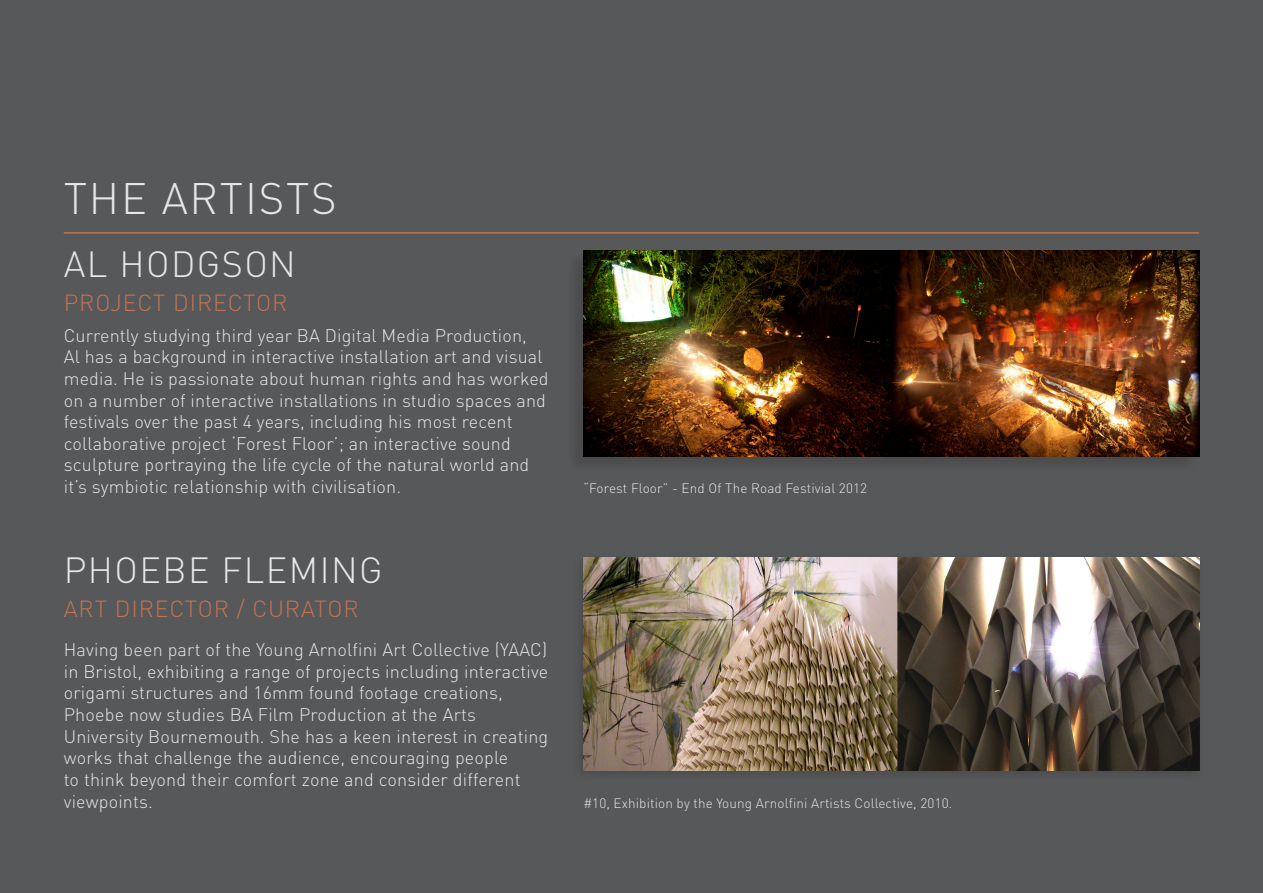
<style>
.page{position:relative;width:1263px;height:893px;background:#57585a}
.page>*{position:absolute;margin:0;border:0;box-sizing:border-box;transform-origin:0 0}
.PAGE_TITLES{font:300 43.5px "DIN";letter-spacing:.04em;color:#e6e7e9}
.PAGE_TITLES-2{font:300 36px "DIN";letter-spacing:.04em;color:#e6e7e9}
.PAGE_TITLES-3{font:300 23.1px "DIN";letter-spacing:.04em;color:#c27352}
.BODY{font:300 18px/21.6px "DIN";letter-spacing:.01em;color:#e6e7e9}
.BODY-2{font:300 13.5px "DIN";letter-spacing:.01em;color:#e6e7e9}
</style>
<div class="page">
<hr style="left:64px;top:232px;width:1135px;height:2px;background:#c27352">
<div style="left:566px;top:251px;width:632px;height:222px;background:#505152"></div>
<img style="left:583px;top:251px;width:616px;height:205px">
<div style="left:572px;top:552px;width:632px;height:229px;background:#231f20;opacity:.25"></div>
<img style="left:583px;top:557px;width:616px;height:213px">
<p class="PAGE_TITLES" style="left:64px;top:171px;width:275px">THE ARTISTS</p>
<p class="PAGE_TITLES-2" style="left:64px;top:241px;width:234px">AL HODGSON</p>
<p class="PAGE_TITLES-3" style="left:64px;top:289px;width:225px">PROJECT DIRECTOR</p>
<p class="BODY" style="left:64px;top:324px;width:486px">Currently studying third year BA Digital Media Production,<br>Al has a background in interactive installation art and visual media. He is passionate about human rights and has worked on a number of interactive installations in studio spaces and festivals over the past 4 years, including his most recent collaborative project ‘Forest Floor’; an interactive sound sculpture portraying the life cycle of the natural world and it’s symbiotic relationship with civilisation.</p>
<p class="PAGE_TITLES-2" style="left:64px;top:548px;width:320px">PHOEBE FLEMING</p>
<p class="PAGE_TITLES-3" style="left:64px;top:595px;width:296px">ART DIRECTOR / CURATOR</p>
<p class="BODY" style="left:64px;top:639px;width:486px">Having been part of the Young Arnolfini Art Collective (YAAC) in Bristol, exhibiting a range of projects including interactive origami structures and 16mm found footage creations, Phoebe now studies BA Film Production at the Arts University Bournemouth. She has a keen interest in creating works that challenge the audience, encouraging people<br>to think beyond their comfort zone and consider different viewpoints.</p>
<p class="BODY-2" style="left:583px;top:480px;width:285px">“Forest Floor” - End Of The Road Festivial 2012</p>
<p class="BODY-2" style="left:583px;top:794px;width:370px">#10, Exhibition by the Young Arnolfini Artists Collective, 2010.</p>
</div>
